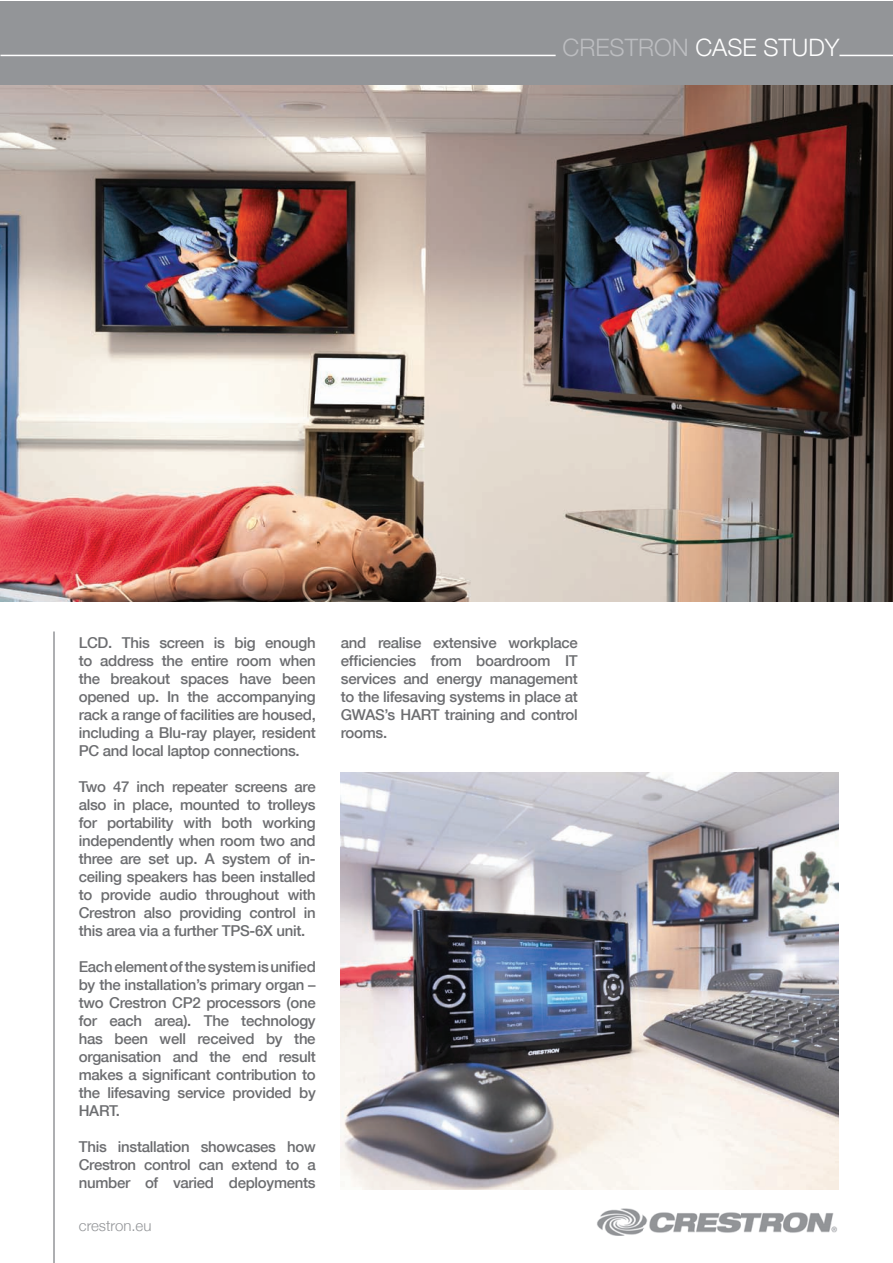
<style>
.page{position:relative;width:893px;height:1263px;background:#fff}
.page>*{position:absolute;margin:0;border:0;box-sizing:border-box;transform-origin:0 0}
.t1{font:300 24px "Helvetica Neue";color:#fff}
.t2{font:500 15px/18px "Helvetica Neue";letter-spacing:-.02em;color:#6c6d70;text-align:justify}
.t3{font:300 15px "Helvetica Neue";color:#939598}
.s1{color:#bcbdc0}
</style>
<div class="page">
<img style="left:597px;top:1209px;width:240px;height:27px">
<div style="left:0;top:1px;width:892px;height:84px;background:#939598"></div>
<hr style="left:839px;top:55px;width:53px;height:1px;background:#fff">
<hr style="left:0;top:55px;width:556px;height:1px;background:#fff">
<hr style="left:53px;top:631px;width:2px;height:632px;background:#939598">
<img style="left:0;top:85px;width:892px;height:516px">
<img style="left:341px;top:772px;width:498px;height:417px">
<h1 class="t1" style="left:562px;top:33px;width:279px"><span class="s1">CRESTRON</span> CASE STUDY</h1>
<p class="t2" style="left:79px;top:633px;width:239px">LCD. This screen is big enough to address the entire room when the breakout spaces have been opened up. In the accompanying rack a range of facilities are housed, including a Blu-ray player, resident PC and local laptop connections.</p>
<p class="t2" style="left:79px;top:777px;width:239px">Two 47 inch repeater screens are also in place, mounted to trolleys for portability with both working independently when room two and three are set up. A system of in&shy;ceiling speakers has been installed to provide audio throughout with Crestron also providing control in this area via a further TPS-6X unit.</p>
<p class="t2" style="left:79px;top:957px;width:243px;text-align:left">?#61'*5*-*%!',7'!1*'.&lt;.!*-'$.'9%$+'*(' by the installation’s primary organ – two Crestron CP2 processors (one for each area). The technology has been well received by the organisation and the end result -#3*.'#'.$&amp;%$+'6#%!'6,%!"$)9!$,%' !,' the lifesaving service provided by<br>HART.</p>
<p class="t2" style="left:79px;top:1137px;width:238px">This installation showcases how Crestron control can extend to a number of varied deployments</p>
<p class="t3" style="left:79px;top:1216px;width:74px">crestron.eu</p>
<p class="t2" style="left:341px;top:633px;width:243px;text-align:left">and realise extensive workplace *7+'6$*%6$*.' 7",-' ),#"(",,-' @0' services and energy management to the lifesaving systems in place at<br>GWAS’s HART training and control rooms.</p>
</div>
